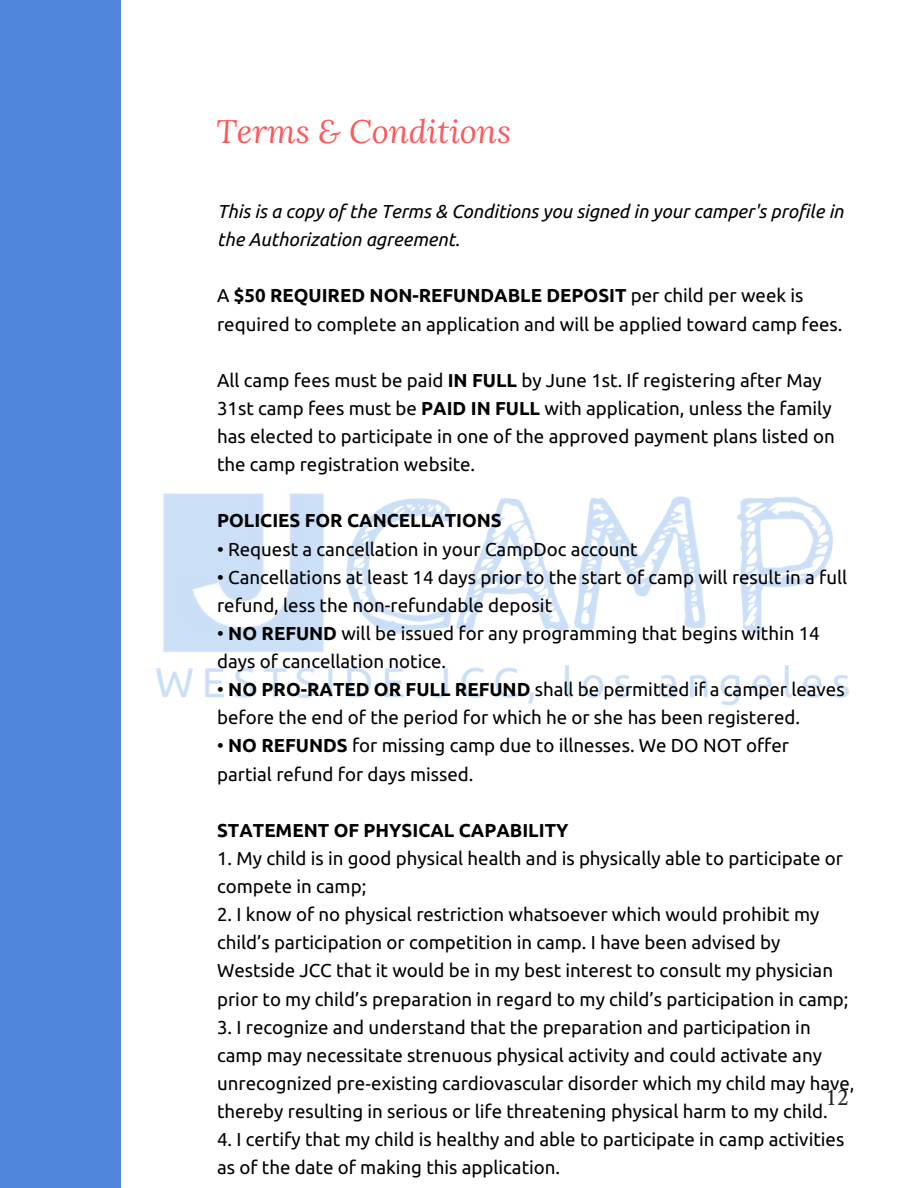
<style>
.page{position:relative;width:918px;height:1188px;background:#fff}
.page>*{position:absolute;margin:0;border:0;box-sizing:border-box;transform-origin:0 0}
.t1{font:italic 32.7px "Lora";color:#ff5859}
.t2{font:24.9px "Crimson Text";color:#222}
.t3{font:18.75px/28.2px "Ubuntu";color:#000}
.t4{font:italic 18.75px/28.2px "Ubuntu";color:#000}
.t5{font:700 18.75px "Ubuntu";color:#000}
.s1{font-weight:700}
.s2{font-family:"Liberation Sans"}
</style>
<div class="page">
<div style="left:0;top:0;width:120px;height:1188px;background:#5087dd"></div>
<img style="left:120px;top:395px;width:729px;height:399px">
<h1 class="t1" style="left:216px;top:112px;width:297px">Terms &amp; Conditions</h1>
<p class="t4" style="left:217px;top:197px;width:628px">This is a copy of the Terms &amp; Conditions you signed in your camper's profile in the Authorization agreement.</p>
<p class="t3" style="left:217px;top:281px;width:627px">A <span class="s1">$50 REQUIRED NON-REFUNDABLE DEPOSIT</span> per child per week is required to complete an application and will be applied toward camp fees.</p>
<p class="t3" style="left:217px;top:366px;width:619px">All camp fees must be paid <span class="s1">IN FULL</span> by June 1st. If registering after May 31st camp fees must be <span class="s1">PAID IN FULL</span> with application, unless the family has elected to participate in one of the approved payment plans listed on the camp registration website.</p>
<p class="t5" style="left:217px;top:510px;width:286px">POLICIES FOR CANCELLATIONS</p>
<p class="t3" style="left:217px;top:535px;width:422px">• Request a cancellation in your CampDoc account</p>
<p class="t3" style="left:217px;top:563px;width:632px">• Cancellations at least 14 days prior to the start of camp will result in a full refund, less the non-refundable deposit</p>
<p class="t3" style="left:217px;top:619px;width:604px">• <span class="s1">NO REFUND</span> will be issued for any programming that begins within 14 days of cancellation notice.</p>
<p class="t3" style="left:217px;top:675px;width:629px">• <span class="s1">NO PRO-RATED OR FULL REFUND</span> shall be permitted if a camper leaves before the end of the period for which he or she has been registered.</p>
<p class="t3" style="left:217px;top:731px;width:573px">• <span class="s1">NO REFUNDS</span> for missing camp due to illnesses. We DO NOT offer partial refund for days missed.</p>
<p class="t5" style="left:217px;top:819px;width:353px">STATEMENT OF PHYSICAL CAPABILITY</p>
<p class="t3" style="left:217px;top:844px;width:627px">1. My child is in good physical health and is physically able to participate or compete in camp;</p>
<p class="t3" style="left:217px;top:900px;width:633px">2. I know of no physical restriction whatsoever which would prohibit my child’s participation or competition in camp. I have been advised by Westside JCC that it would be in my best interest to consult my physician prior to my child’s preparation in regard to my child’s participation in camp;</p>
<p class="t3" style="left:217px;top:1013px;width:639px">3. I recognize and understand that the preparation and participation in camp may necessitate strenuous physical activity and could activate any unrecognized pre<span class="s2">‐</span>existing cardiovascular disorder which my child may have, thereby resulting in serious or life threatening physical harm to my child.</p>
<p class="t3" style="left:217px;top:1125px;width:629px">4. I certify that my child is healthy and able to participate in camp activities as of the date of making this application.</p>
<h2 class="t2" style="left:825px;top:1080px;width:25px">12</h2>
</div>
